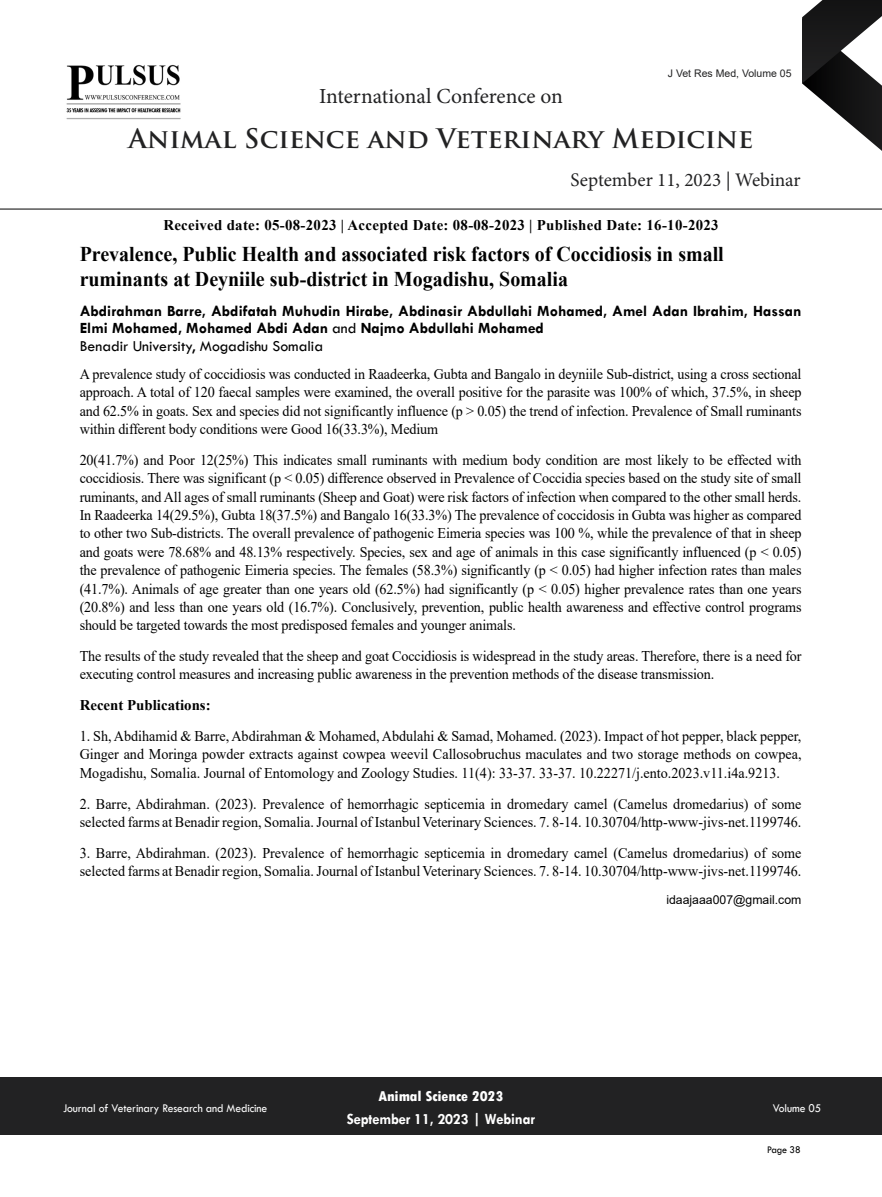
<style>
.page{position:relative;width:882px;height:1197px;background:#fff}
.page>*{position:absolute;margin:0;border:0;box-sizing:border-box;transform-origin:0 0}
.t1{font:700 26.25px "Trajan Pro";color:#222223}
.t2{font:21.53px "Minion Pro";letter-spacing:-.005em;color:#222223}
.t3{font:700 21px/24.5px "Times New Roman";color:#000;scale:.95 1}
.t4{font:19.25px "Minion Pro";color:#222223}
.t5{font:700 15.75px/17.5px "Tw Cen";color:#000}
.t6{font:700 15.75px "Tw Cen";letter-spacing:-.01em;color:#fff;scale:.95 1}
.t7{font:14.88px/18.4px "Times New Roman";color:#000;text-align:justify;scale:.95 1}
.t8{font:700 14.88px "Times New Roman";letter-spacing:.02em;color:#000}
.t9{font:700 14.88px "Times New Roman";color:#000}
.t10{font:800 condensed 14.88px "Tw Cen";letter-spacing:-.01em;color:#fff;scale:1.1 1}
.t11{font:12.25px "Tw Cen";letter-spacing:-.01em;color:#fff;scale:.95 1}
.t12{font:12.25px "Arial";color:#000}
.t13{font:10.5px "Arial";color:#222223}
.t14{font:10.5px "Tw Cen";letter-spacing:-.02em;color:#000;scale:.95 1}
.s1{font-weight:400}
</style>
<div class="page">
<svg style="left:802px;top:0;width:80px;height:151px"></svg>
<div style="left:0;top:1077px;width:882px;height:58px;background:#222223"></div>
<hr style="left:0;top:209px;width:882px;height:1px;background:#000">
<img style="left:66px;top:64px;width:115px;height:56px">
<h2 class="t2" style="left:319px;top:82px;width:245px">International Conference on</h2>
<p class="t13" style="left:668px;top:66px;width:125px">J Vet Res Med, Volume 05</p>
<h1 class="t1" style="left:129px;top:122px;width:626px">Animal Science and Veterinary Medicine</h1>
<p class="t4" style="left:571px;top:167px;width:232px">September 11, 2023 | Webinar</p>
<p class="t8" style="left:163px;top:215px;width:557px">Received date: 05-08-2023 | Accepted Date: 08-08-2023 | Published Date: 16-10-2023</p>
<h3 class="t3" style="left:80px;top:242px;width:680px">Prevalence, Public Health and associated risk factors of Coccidiosis in small ruminants at Deyniile sub-district in Mogadishu, Somalia</h3>
<p class="t5" style="left:80px;top:302px;width:723px">Abdirahman Barre, Abdifatah Muhudin Hirabe, Abdinasir Abdullahi Mohamed, Amel Adan Ibrahim, Hassan<br>Elmi Mohamed, Mohamed Abdi Adan <span class="s1">and</span> Najmo Abdullahi Mohamed<br><span class="s1">Benadir University, Mogadishu Somalia</span></p>
<p class="t7" style="left:80px;top:364px;width:761px">A prevalence study of coccidiosis was conducted in Raadeerka, Gubta and Bangalo in deyniile Sub-district, using a cross sectional approach. A total of 120 faecal samples were examined, the overall positive for the parasite was 100% of which, 37.5%, in sheep and 62.5% in goats. Sex and species did not significantly influence (p &gt; 0.05) the trend of infection. Prevalence of Small ruminants within different body conditions were Good 16(33.3%), Medium</p>
<p class="t7" style="left:80px;top:450px;width:761px">20(41.7%) and Poor 12(25%) This indicates small ruminants with medium body condition are most likely to be effected with coccidiosis. There was significant (p &lt; 0.05) difference observed in Prevalence of Coccidia species based on the study site of small ruminants, and All ages of small ruminants (Sheep and Goat) were risk factors of infection when compared to the other small herds.<br>In Raadeerka 14(29.5%), Gubta 18(37.5%) and Bangalo 16(33.3%) The prevalence of coccidosis in Gubta was higher as compared to other two Sub-districts. The overall prevalence of pathogenic Eimeria species was 100 %, while the prevalence of that in sheep and goats were 78.68% and 48.13% respectively. Species, sex and age of animals in this case significantly influenced (p &lt; 0.05) the prevalence of pathogenic Eimeria species. The females (58.3%) significantly (p &lt; 0.05) had higher infection rates than males (41.7%). Animals of age greater than one years old (62.5%) had significantly (p &lt; 0.05) higher prevalence rates than one years (20.8%) and less than one years old (16.7%). Conclusively, prevention, public health awareness and effective control programs should be targeted towards the most predisposed females and younger animals.</p>
<p class="t7" style="left:80px;top:646px;width:761px">The results of the study revealed that the sheep and goat Coccidiosis is widespread in the study areas. Therefore, there is a need for executing control measures and increasing public awareness in the prevention methods of the disease transmission.</p>
<p class="t9" style="left:80px;top:695px;width:132px">Recent Publications:</p>
<p class="t7" style="left:80px;top:726px;width:761px">1. Sh, Abdihamid &amp; Barre, Abdirahman &amp; Mohamed, Abdulahi &amp; Samad, Mohamed. (2023). Impact of hot pepper, black pepper, Ginger and Moringa powder extracts against cowpea weevil Callosobruchus maculates and two storage methods on cowpea, Mogadishu, Somalia. Journal of Entomology and Zoology Studies. 11(4): 33-37. 33-37. 10.22271/j.ento.2023.v11.i4a.9213.</p>
<p class="t7" style="left:80px;top:794px;width:761px">2. Barre, Abdirahman. (2023). Prevalence of hemorrhagic septicemia in dromedary camel (Camelus dromedarius) of some selected farms at Benadir region, Somalia. Journal of Istanbul Veterinary Sciences. 7. 8-14. 10.30704/http-www-jivs-net.1199746.</p>
<p class="t7" style="left:80px;top:843px;width:761px">3. Barre, Abdirahman. (2023). Prevalence of hemorrhagic septicemia in dromedary camel (Camelus dromedarius) of some selected farms at Benadir region, Somalia. Journal of Istanbul Veterinary Sciences. 7. 8-14. 10.30704/http-www-jivs-net.1199746.</p>
<p class="t12" style="left:666px;top:892px;width:136px">idaajaaa007@gmail.com</p>
<p class="t10" style="left:379px;top:1087px;width:115px">Animal Science 2023</p>
<p class="t6" style="left:347px;top:1110px;width:200px">September 11, 2023 | Webinar</p>
<p class="t11" style="left:63px;top:1100px;width:217px">Journal of Veterinary Research and Medicine</p>
<p class="t11" style="left:773px;top:1100px;width:53px">Volume 05</p>
<p class="t14" style="left:767px;top:1143px;width:37px">Page 38</p>
</div>
